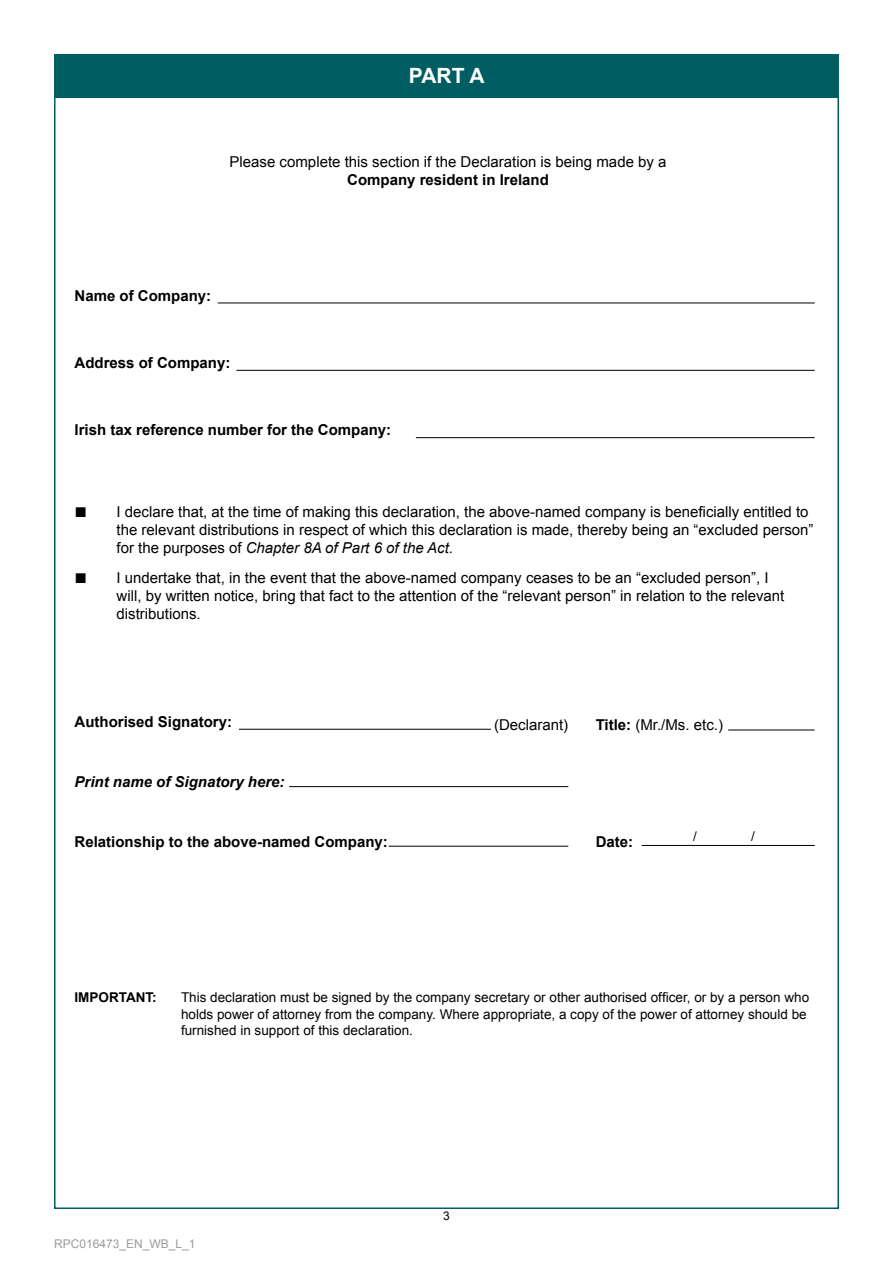
<style>
.page{position:relative;width:893px;height:1263px;background:#fff}
.page>*{position:absolute;margin:0;border:0;box-sizing:border-box;transform-origin:0 0}
.t1{font:700 21px "Arial";color:#fff}
.t2{font:15px/18px "Arial";color:#000}
.t3{font:700 15px "Arial";color:#000}
.t4{font:italic 700 15px "Arial";color:#000}
.t5{font:13.5px/16.2px "Arial";color:#000}
.t6{font:700 13.5px "Arial";color:#000}
.t7{font:12px "Arial";color:#9c9c9c}
.t8{font:12px "Arial";color:#000}
.s1{font-size:21px}
.s2{font-style:italic}
.s3{font-weight:700}
</style>
<div class="page">
<div style="left:54px;top:54px;width:785px;height:43px;background:#005d62"></div>
<hr style="left:218px;top:303px;width:597px;height:1px;background:#000">
<hr style="left:416px;top:437px;width:399px;height:1px;background:#000">
<hr style="left:236px;top:370px;width:579px;height:1px;background:#000">
<hr style="left:239px;top:729px;width:252px;height:1px;background:#000">
<hr style="left:289px;top:786px;width:279px;height:1px;background:#000">
<hr style="left:389px;top:846px;width:179px;height:1px;background:#000">
<hr style="left:642px;top:845px;width:173px;height:1px;background:#000">
<hr style="left:728px;top:730px;width:87px;height:1px;background:#000">
<p class="t1" style="left:409px;top:62px;width:77px">PART A</p>
<p class="t2" style="left:230px;top:153px;width:438px">Please complete this section if the Declaration is being made by a</p>
<p class="t3" style="left:347px;top:170px;width:203px">Company resident in Ireland</p>
<p class="t3" style="left:75px;top:286px;width:138px">Name of Company:</p>
<p class="t3" style="left:75px;top:353px;width:157px">Address of Company:</p>
<p class="t3" style="left:75px;top:420px;width:318px">Irish tax reference number for the Company:</p>
<p class="t2" style="left:117px;top:503px;width:698px;text-indent:-42px"><span class="s1">■</span> I declare that, at the time of making this declaration, the above-named company is beneficially entitled to the relevant distributions in respect of which this declaration is made, thereby being an “excluded person” for the purposes of <span class="s2">Chapter 8A of Part 6 of the Act</span>.</p>
<p class="t2" style="left:117px;top:569px;width:669px;text-indent:-42px"><span class="s1">■</span> I undertake that, in the event that the above-named company ceases to be an “excluded person”, I will, by written notice, bring that fact to the attention of the “relevant person” in relation to the relevant distributions.</p>
<p class="t3" style="left:75px;top:712px;width:159px">Authorised Signatory:</p>
<p class="t4" style="left:75px;top:772px;width:212px">Print name of Signatory here:</p>
<p class="t2" style="left:494px;top:715px;width:76px">(Declarant)</p>
<p class="t2" style="left:596px;top:715px;width:129px"><span class="s3">Title:</span> (Mr./Ms. etc.)</p>
<p class="t3" style="left:75px;top:831px;width:315px">Relationship to the above-named Company:</p>
<p class="t3" style="left:596px;top:831px;width:39px">Date:</p>
<p class="t5" style="left:693px;top:828px;width:5px">/</p>
<p class="t5" style="left:751px;top:828px;width:5px">/</p>
<p class="t6" style="left:75px;top:989px;width:84px">IMPORTANT:</p>
<p class="t5" style="left:181px;top:990px;width:630px">This declaration must be signed by the company secretary or other authorised officer, or by a person who holds power of attorney from the company. Where appropriate, a copy of the power of attorney should be furnished in support of this declaration.</p>
<p class="t7" style="left:54px;top:1235px;width:143px">RPC016473_EN_WB_L_1</p>
<p class="t8" style="left:443px;top:1208px;width:8px">3</p>
</div>
